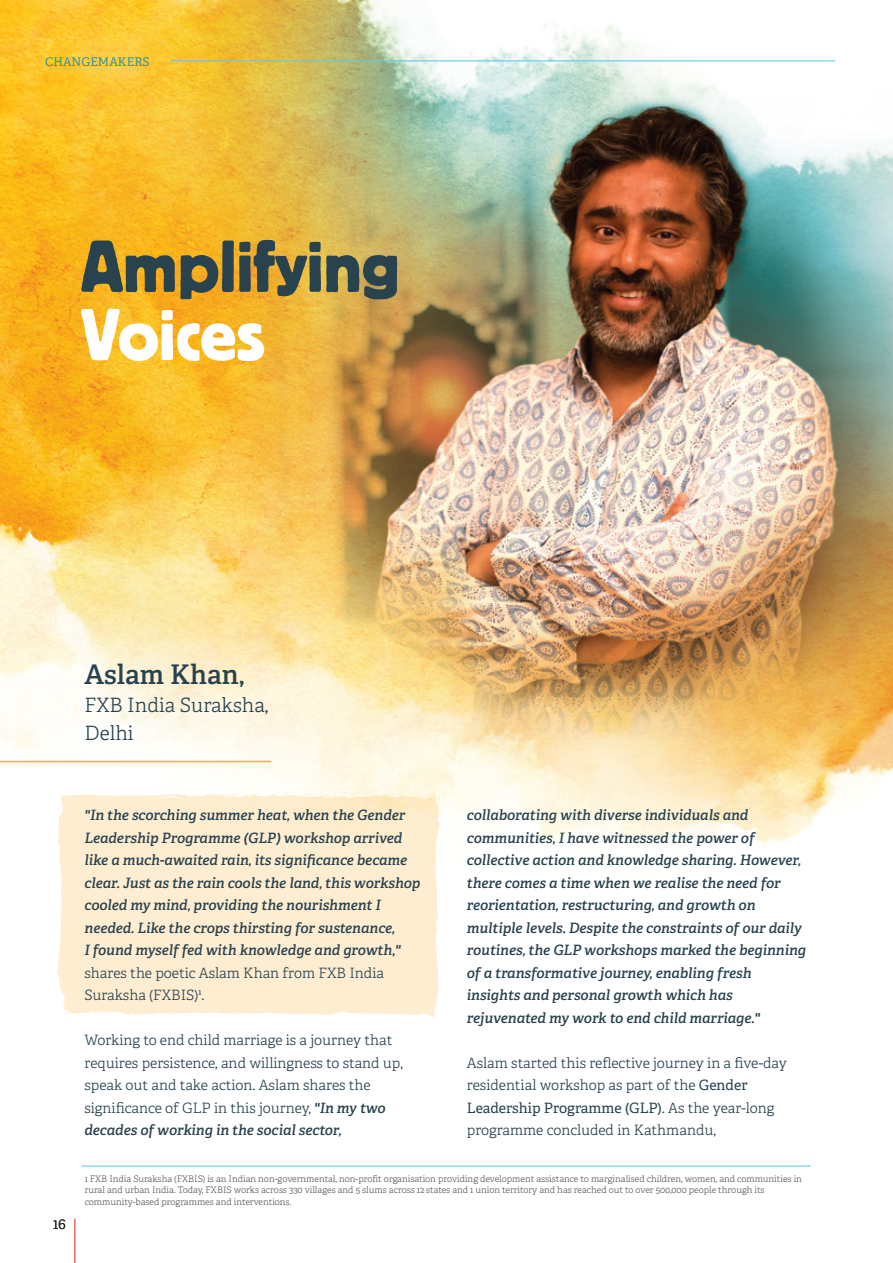
<style>
.page{position:relative;width:893px;height:1263px;background:#fff}
.page>*{position:absolute;margin:0;border:0;box-sizing:border-box;transform-origin:0 0}
.t1{font:76.5px "Platz";color:#28424e}
.t2{font:76.5px "Platz";color:#fff}
.t3{font:600 27px "Adelle";color:#28424e}
.t4{font:300 19.8px/27.8px "Adelle";color:#28424e}
.t5{font:300 15px "Adelle";color:#231f20}
.t6{font:italic 600 14.25px/22.5px "Adelle";color:#28424e}
.t7{font:300 14.25px/22.5px "Adelle";color:#28424e}
.t8{font:12px "Adelle";color:#2f93a4}
.t9{font:300 9px/11.4px "Adelle";color:#58595b}
.s1{font-weight:600;font-style:italic}
.s2{font-weight:400}
</style>
<div class="page">
<img style="left:0;top:0;width:893px;height:1167px">
<svg style="left:57px;top:791px;width:383px;height:228px;background:#fdedd2"></svg>
<svg style="left:185px;top:793px;width:20px;height:2px"></svg>
<svg style="left:438px;top:797px;width:3px;height:9px"></svg>
<hr style="left:0;top:761px;width:271px;height:1px;background:#fbaf23">
<hr style="left:81px;top:1165px;width:729px;height:1px;background:#66cbe1">
<hr style="left:171px;top:60px;width:664px;height:1px;background:#66cbe1">
<hr style="left:74px;top:1218px;width:2px;height:45px;background:#f26a5c">
<p class="t8" style="left:45px;top:54px;width:106px">CHANGEMAKERS</p>
<h1 class="t1" style="left:81px;top:225px;width:320px">Amplifying</h1>
<h1 class="t2" style="left:81px;top:293px;width:185px">Voices</h1>
<h2 class="t3" style="left:85px;top:658px;width:161px">Aslam Khan,</h2>
<h3 class="t4" style="left:85px;top:691px;width:185px">FXB India Suraksha,<br>Delhi</h3>
<p class="t5" style="left:53px;top:1214px;width:14px">16</p>
<p class="t6" style="left:85px;top:804px;width:337px">"In the scorching summer heat, when the Gender Leadership Programme (GLP) workshop arrived like a much-awaited rain, its significance became clear. Just as the rain cools the land, this workshop cooled my mind, providing the nourishment I needed. Like the crops thirsting for sustenance,<br>I found myself fed with knowledge and growth,"</p>
<p class="t7" style="left:85px;top:961px;width:301px">shares the poetic Aslam Khan from FXB India<br>Suraksha (FXBIS)<sup>1</sup>.</p>
<p class="t7" style="left:85px;top:1029px;width:320px">Working to end child marriage is a journey that requires persistence, and willingness to stand up, speak out and take action. Aslam shares the significance of GLP in this journey, <span class="s1">"In my two decades of working in the social sector,</span></p>
<p class="t6" style="left:467px;top:804px;width:341px">collaborating with diverse individuals and communities, I have witnessed the power of collective action and knowledge sharing. However, there comes a time when we realise the need for reorientation, restructuring, and growth on multiple levels. Despite the constraints of our daily routines, the GLP workshops marked the beginning of a transformative journey, enabling fresh insights and personal growth which has rejuvenated my work to end child marriage."</p>
<p class="t7" style="left:467px;top:1051px;width:321px">Aslam started this reflective journey in a five-day residential workshop as part of the <span class="s2">Gender Leadership Programme (GLP)</span>. As the year-long programme concluded in Kathmandu,</p>
<p class="t9" style="left:85px;top:1173px;width:719px">1 FXB India Suraksha (FXBIS) is an Indian non-governmental, non-profit organisation providing development assistance to marginalised children, women, and communities in rural and urban India. Today, FXBIS works across 330 villages and 5 slums across 12 states and 1 union territory and has reached out to over 500,000 people through its community-based programmes and interventions.</p>
</div>
